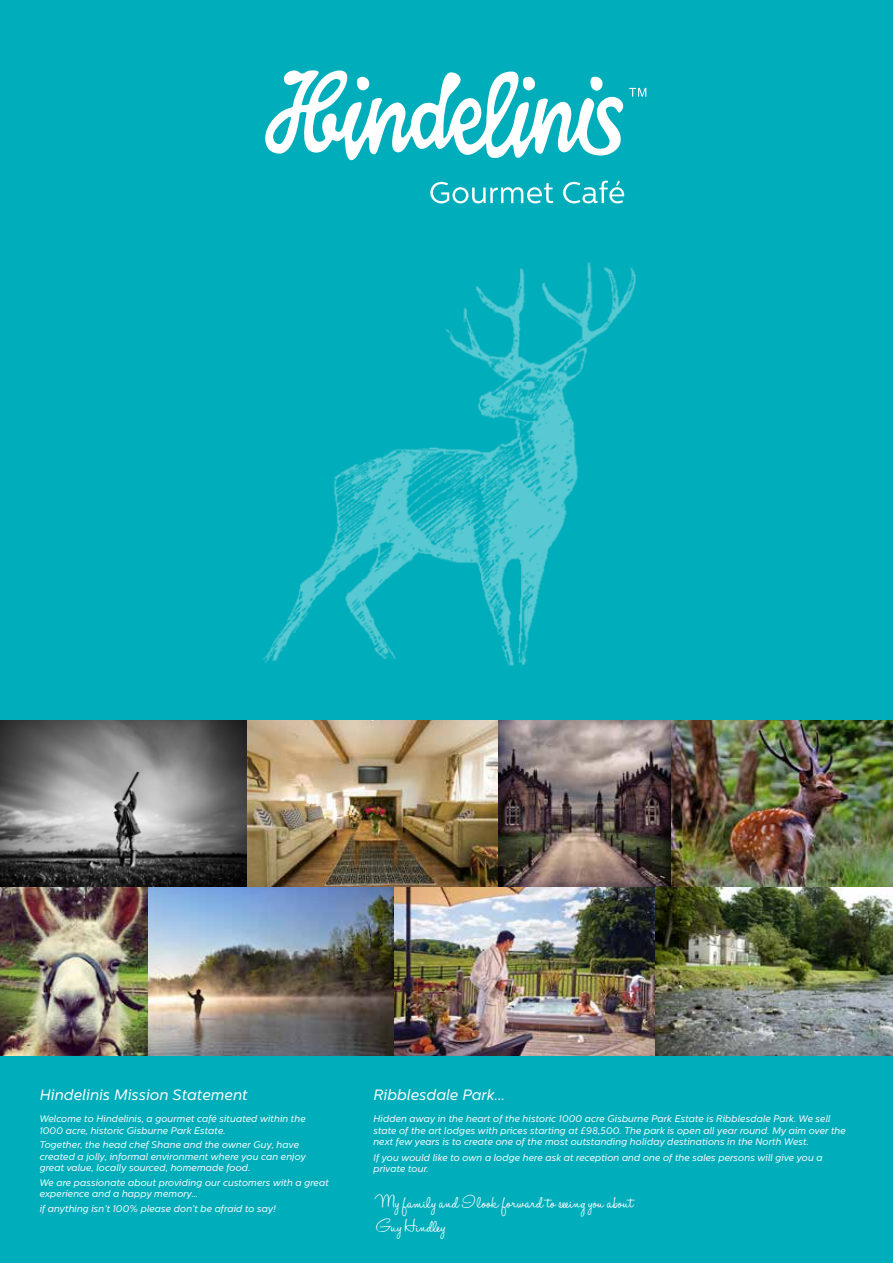
<style>
.page{position:relative;width:893px;height:1263px;background:#00adbb}
.page>*{position:absolute;margin:0;border:0;box-sizing:border-box;transform-origin:0 0}
.t1{font:20.25px/24.3px "Halo Handletter";letter-spacing:.01em;color:#fff}
.t2{font:italic 14.85px "Centrale Sans";color:#fff}
.t3{font:italic 9.6px/11.6px "Centrale Sans";color:#fff}
</style>
<div class="page">
<svg style="left:265px;top:70px;width:381px;height:91px"></svg>
<svg style="left:430px;top:182px;width:123px;height:21px"></svg>
<svg style="left:563px;top:181px;width:61px;height:22px"></svg>
<img style="left:0;top:720px;width:893px;height:335px">
<img style="left:263px;top:262px;width:373px;height:404px">
<h2 class="t2" style="left:39px;top:1087px;width:209px">Hindelinis Mission Statement</h2>
<p class="t3" style="left:39px;top:1113px;width:268px">Welcome to Hindelinis, a gourmet café situated within the<br>1000 acre, historic Gisburne Park Estate.</p>
<p class="t3" style="left:39px;top:1139px;width:268px">Together, the head chef Shane and the owner Guy, have created a jolly, informal environment where you can enjoy great value, locally sourced, homemade food.</p>
<p class="t3" style="left:39px;top:1176px;width:291px">We are passionate about providing our customers with a great experience and a happy memory…</p>
<p class="t3" style="left:39px;top:1202px;width:238px">if anything isn’t 100% please don’t be afraid to say!</p>
<h2 class="t2" style="left:373px;top:1087px;width:133px">Ribblesdale Park...</h2>
<p class="t3" style="left:373px;top:1113px;width:474px">Hidden away in the heart of the historic 1000 acre Gisburne Park Estate is Ribblesdale Park. We sell state of the art lodges with prices starting at £98,500. The park is open all year round. My aim over the next few years is to create one of the most outstanding holiday destinations in the North West.</p>
<p class="t3" style="left:373px;top:1151px;width:451px">If you would like to own a lodge here ask at reception and one of the sales persons will give you a private tour.</p>
<h1 class="t1" style="left:376px;top:1192px;width:259px">My family and I look forward to seeing you about<br>Guy Hindley</h1>
</div>
